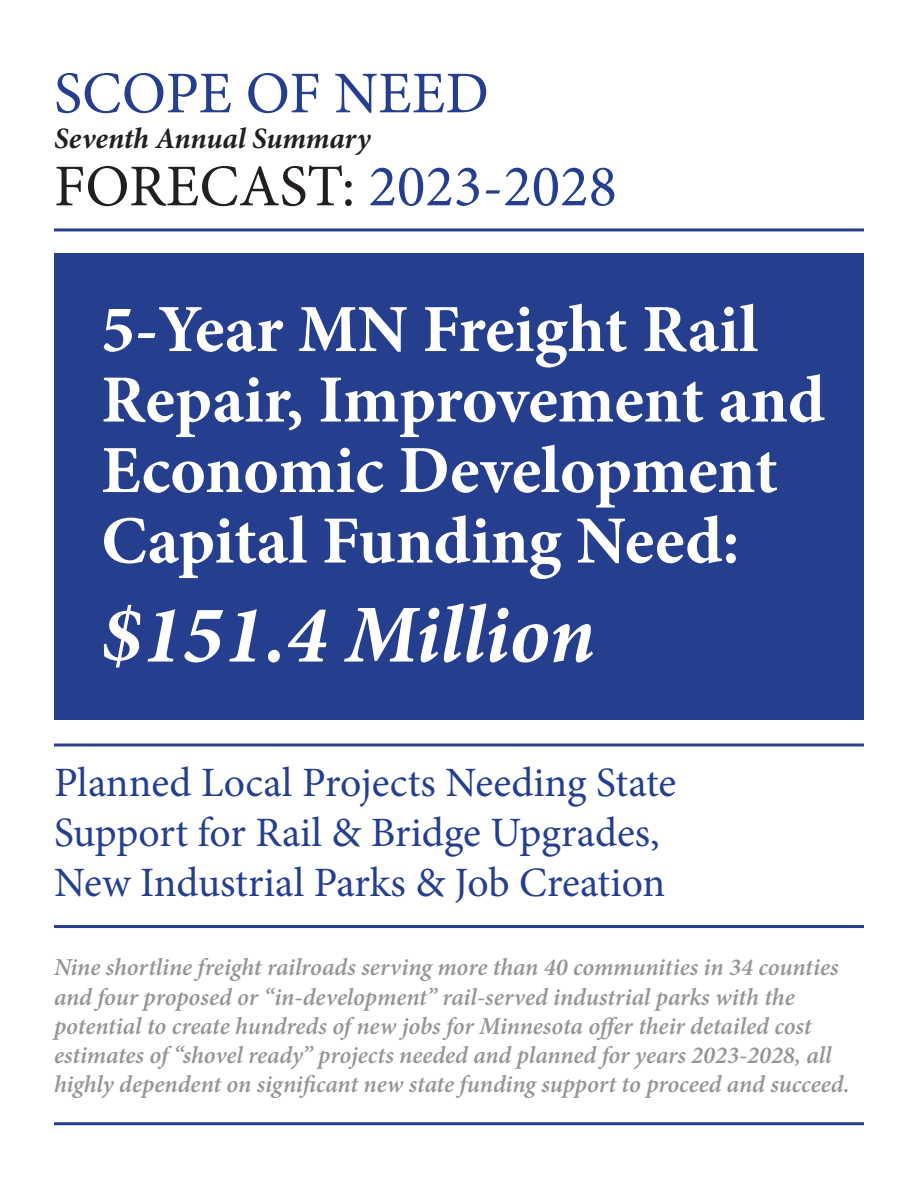
<style>
.page{position:relative;width:918px;height:1188px;background:#fff}
.page>*{position:absolute;margin:0;border:0;box-sizing:border-box;transform-origin:0 0}
.t1{font:italic 700 82.5px "Minion Pro";color:#fff}
.t2{font:700 67.5px "Minion Pro";letter-spacing:-.005em;color:#fff}
.t3{font:59.25px "Minion Pro";color:#231f20}
.t4{font:59.25px "Minion Pro";color:#253f8e}
.t5{font:41.85px "Minion Pro";color:#253f8e}
.t6{font:italic 700 29.55px "Minion Pro";letter-spacing:-.005em;color:#231f20}
.t7{font:italic 600 24.45px/29.2px "Minion Pro";letter-spacing:-.005em;color:#939598}
.s1{color:#253f8e}
</style>
<div class="page">
<div style="left:54px;top:254px;width:810px;height:466px;background:#253f8e"></div>
<hr style="left:54px;top:228px;width:810px;height:3px;background:#253f8e">
<hr style="left:54px;top:744px;width:810px;height:3px;background:#253f8e">
<hr style="left:54px;top:925px;width:810px;height:3px;background:#253f8e">
<hr style="left:54px;top:1122px;width:810px;height:3px;background:#253f8e">
<p class="t4" style="left:54px;top:54px;width:436px">SCOPE OF NEED</p>
<p class="t6" style="left:54px;top:117px;width:318px">Seventh Annual Summary</p>
<p class="t3" style="left:54px;top:147px;width:565px">FORECAST: <span class="s1">2023-2028</span></p>
<p class="t2" style="left:101px;top:282px;width:658px">5-Year MN Freight Rail</p>
<p class="t2" style="left:101px;top:352px;width:725px">Repair, Improvement and</p>
<p class="t2" style="left:101px;top:423px;width:678px">Economic Development</p>
<p class="t2" style="left:101px;top:493px;width:640px">Capital Funding Need:</p>
<p class="t1" style="left:101px;top:576px;width:495px">$151.4 Million</p>
<p class="t5" style="left:54px;top:754px;width:624px">Planned Local Projects Needing State</p>
<p class="t5" style="left:54px;top:804px;width:607px">Support for Rail &amp; Bridge Upgrades,</p>
<p class="t5" style="left:54px;top:855px;width:613px">New Industrial Parks &amp; Job Creation</p>
<p class="t7" style="left:54px;top:953px;width:797px">Nine shortline freight railroads serving more than 40 communities in 34 counties and four proposed or “in-development” rail-served industrial parks with the potential to create hundreds of new jobs for Minnesota offer their detailed cost estimates of “shovel ready” projects needed and planned for years 2023-2028, all highly dependent on significant new state funding support to proceed and succeed.</p>
</div>
